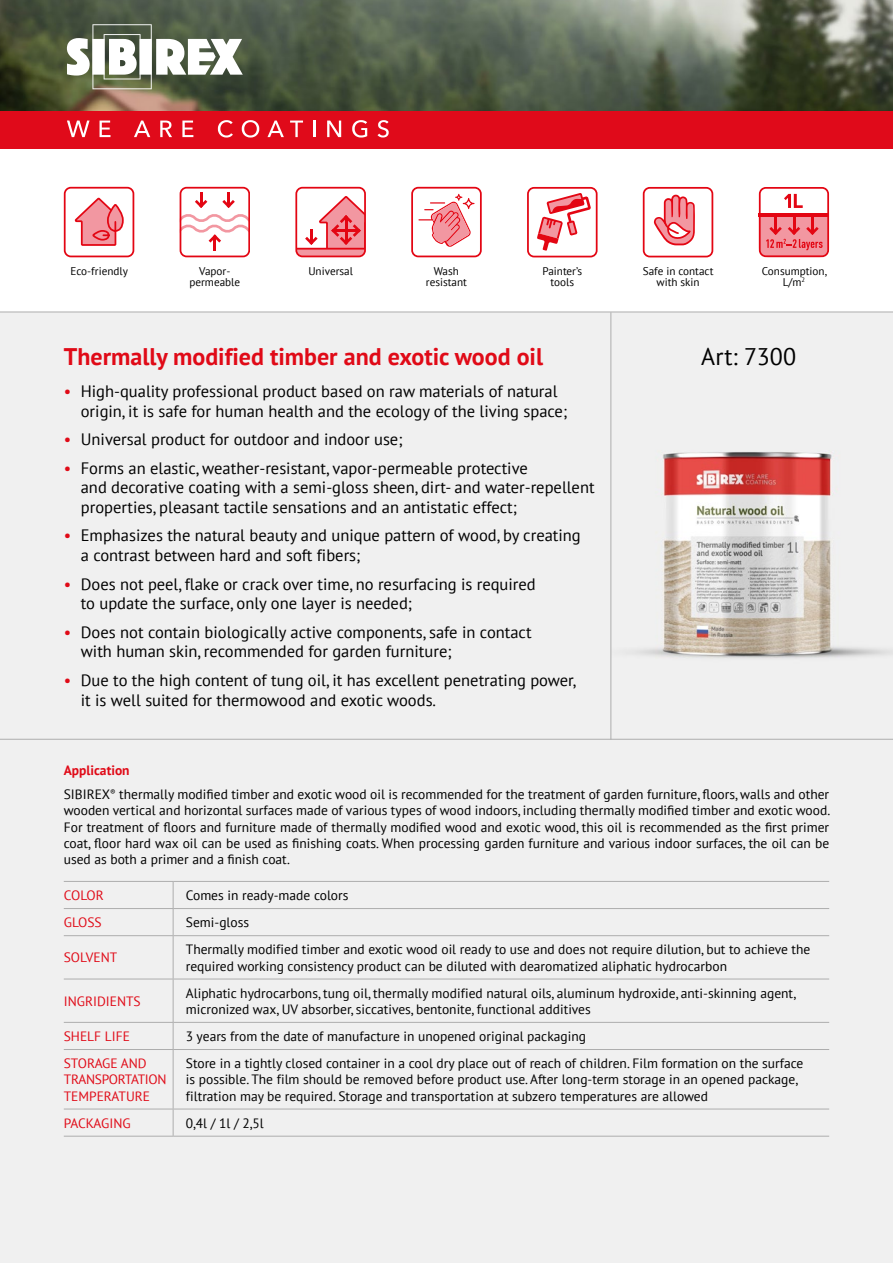
<style>
.page{position:relative;width:893px;height:1263px;background:#fff}
.page>*{position:absolute;margin:0;border:0;box-sizing:border-box;transform-origin:0 0}
.t1{font:700 24px "PT Sans";color:#e00a17}
.t2{font:24px "PT Sans";letter-spacing:.01em;color:#000}
.t3{font:16.5px/19.8px "PT Sans";color:#000}
.t4{font:13.5px/16.2px "PT Sans";color:#000}
.t5{font:13.5px "PT Sans";color:#e00a17}
.t6{font:13.5px/16.2px "PT Sans";letter-spacing:-.02em;color:#e00a17}
.t7{font:11.1px/11.1px "PT Sans";color:#000;text-align:center}
.s1{color:#e00a17}
.s2{font-weight:700;color:#e00a17}
</style>
<div class="page">
<div style="left:0;top:313px;width:893px;height:950px;background:#f0f0f0"></div>
<div style="left:0;top:111px;width:893px;height:38px;background:#e00a1a"></div>
<img style="left:0;top:0;width:893px;height:111px">
<svg style="left:67px;top:24px;width:176px;height:65px"></svg>
<svg style="left:67px;top:121px;width:23px;height:16px"></svg>
<svg style="left:100px;top:121px;width:10px;height:16px"></svg>
<svg style="left:134px;top:121px;width:16px;height:16px"></svg>
<svg style="left:160px;top:121px;width:12px;height:16px"></svg>
<svg style="left:182px;top:121px;width:11px;height:16px"></svg>
<svg style="left:218px;top:120px;width:15px;height:18px"></svg>
<svg style="left:242px;top:120px;width:17px;height:18px"></svg>
<svg style="left:267px;top:121px;width:17px;height:16px"></svg>
<svg style="left:290px;top:121px;width:13px;height:16px"></svg>
<svg style="left:313px;top:121px;width:2px;height:16px"></svg>
<svg style="left:327px;top:121px;width:14px;height:16px"></svg>
<svg style="left:352px;top:120px;width:15px;height:18px"></svg>
<svg style="left:377px;top:120px;width:12px;height:18px"></svg>
<svg style="left:173px;top:1023px;width:1px;height:26px"></svg>
<hr style="left:64px;top:1049px;width:109px;height:1px;background:#adadad">
<hr style="left:173px;top:1049px;width:656px;height:1px;background:#adadad">
<hr style="left:173px;top:1050px;width:1px;height:59px;background:#adadad">
<hr style="left:64px;top:1109px;width:109px;height:1px;background:#adadad">
<hr style="left:173px;top:1109px;width:656px;height:1px;background:#adadad">
<svg style="left:173px;top:1109px;width:1px;height:27px"></svg>
<hr style="left:64px;top:1136px;width:109px;height:1px;background:#adadad">
<hr style="left:173px;top:1136px;width:656px;height:1px;background:#adadad">
<hr style="left:64px;top:881px;width:109px;height:1px;background:#adadad">
<hr style="left:173px;top:881px;width:656px;height:1px;background:#adadad">
<hr style="left:64px;top:908px;width:109px;height:1px;background:#adadad">
<hr style="left:173px;top:908px;width:656px;height:1px;background:#adadad">
<svg style="left:173px;top:882px;width:1px;height:53px"></svg>
<hr style="left:64px;top:935px;width:109px;height:1px;background:#adadad">
<hr style="left:173px;top:935px;width:656px;height:1px;background:#adadad">
<hr style="left:173px;top:936px;width:1px;height:43px;background:#adadad">
<hr style="left:64px;top:979px;width:109px;height:1px;background:#adadad">
<hr style="left:173px;top:979px;width:656px;height:1px;background:#adadad">
<hr style="left:173px;top:979px;width:1px;height:43px;background:#adadad">
<hr style="left:64px;top:1022px;width:109px;height:1px;background:#adadad">
<hr style="left:173px;top:1022px;width:656px;height:1px;background:#adadad">
<img style="left:611px;top:382px;width:282px;height:323px">
<hr style="left:610px;top:312px;width:1px;height:428px;background:#adadad">
<hr style="left:0;top:739px;width:893px;height:1px;background:#adadad">
<hr style="left:0;top:312px;width:893px;height:1px;background:#adadad">
<div style="left:759px;top:187px;width:70px;height:70px;border:2px solid #e30613;border-radius:6px"></div>
<svg style="left:759px;top:194px;width:70px;height:63px"></svg>
<svg style="left:74px;top:197px;width:50px;height:49px"></svg>
<div style="left:64px;top:187px;width:70px;height:70px;border:2px solid #e30613;border-radius:6px"></div>
<svg style="left:180px;top:187px;width:70px;height:70px"></svg>
<div style="left:180px;top:187px;width:70px;height:70px;border:2px solid #e30613;border-radius:6px"></div>
<svg style="left:296px;top:196px;width:67px;height:60px"></svg>
<div style="left:296px;top:187px;width:70px;height:70px;border:2px solid #e30613;border-radius:6px"></div>
<svg style="left:418px;top:194px;width:56px;height:53px"></svg>
<div style="left:411px;top:187px;width:71px;height:70px;border:2px solid #e30613;border-radius:6px"></div>
<svg style="left:537px;top:193px;width:54px;height:58px"></svg>
<div style="left:527px;top:187px;width:70px;height:70px;border:2px solid #e30613;border-radius:6px"></div>
<div style="left:643px;top:187px;width:70px;height:70px;border:2px solid #e30613;border-radius:6px"></div>
<svg style="left:654px;top:195px;width:41px;height:50px"></svg>
<p class="t7" style="left:71px;top:265px;width:59px">Eco-friendly</p>
<p class="t7" style="left:189px;top:265px;width:52px">Vapor&shy;permeable</p>
<p class="t7" style="left:308px;top:265px;width:46px">Universal</p>
<p class="t7" style="left:426px;top:265px;width:43px">Wash resistant</p>
<p class="t7" style="left:542px;top:265px;width:41px">Painter’s tools</p>
<p class="t7" style="left:643px;top:265px;width:72px">Safe in contact with skin</p>
<p class="t7" style="left:762px;top:265px;width:66px">Consumption,<br>L/m<sup>2</sup></p>
<h1 class="t1" style="left:64px;top:340px;width:481px">Thermally modified timber and exotic wood oil</h1>
<h1 class="t2" style="left:701px;top:341px;width:97px">Art: 7300</h1>
<p class="t3" style="left:81px;top:381px;width:488px;text-indent:-17px"><span class="s1">•</span> High-quality professional product based on raw materials of natural origin, it is safe for human health and the ecology of the living space;</p>
<p class="t3" style="left:64px;top:429px;width:340px"><span class="s1">•</span> Universal product for outdoor and indoor use;</p>
<p class="t3" style="left:81px;top:457px;width:515px;text-indent:-17px"><span class="s1">•</span> Forms an elastic, weather-resistant, vapor-permeable protective<br>and decorative coating with a semi-gloss sheen, dirt- and water-repellent properties, pleasant tactile sensations and an antistatic effect;</p>
<p class="t3" style="left:81px;top:525px;width:501px;text-indent:-17px"><span class="s1">•</span> Emphasizes the natural beauty and unique pattern of wood, by creating a contrast between hard and soft fibers;</p>
<p class="t3" style="left:81px;top:573px;width:456px;text-indent:-17px"><span class="s1">•</span> Does not peel, flake or crack over time, no resurfacing is required to update the surface, only one layer is needed;</p>
<p class="t3" style="left:81px;top:622px;width:452px;text-indent:-17px"><span class="s1">•</span> Does not contain biologically active components, safe in contact with human skin, recommended for garden furniture;</p>
<p class="t3" style="left:81px;top:670px;width:497px;text-indent:-17px"><span class="s1">•</span> Due to the high content of tung oil, it has excellent penetrating power, it is well suited for thermowood and exotic woods.</p>
<p class="t4" style="left:64px;top:757px;width:767px;line-height:24.8px"><span class="s2">Application<br></span>SIBIREX<sup>®</sup> thermally modified timber and exotic wood oil is recommended for the treatment of garden furniture, floors, walls and other</p>
<p class="t4" style="left:64px;top:802px;width:768px;text-align:justify">wooden vertical and horizontal surfaces made of various types of wood indoors, including thermally modified timber and exotic wood.<br>For treatment of floors and furniture made of thermally modified wood and exotic wood, this oil is recommended as the first primer coat, floor hard wax oil can be used as finishing coats. When processing garden furniture and various indoor surfaces, the oil can be used as both a primer and a finish coat.</p>
<p class="t5" style="left:64px;top:887px;width:41px">COLOR</p>
<p class="t4" style="left:186px;top:887px;width:164px">Comes in ready-made colors</p>
<p class="t5" style="left:64px;top:914px;width:39px">GLOSS</p>
<p class="t4" style="left:186px;top:914px;width:65px">Semi-gloss</p>
<p class="t5" style="left:64px;top:949px;width:55px">SOLVENT</p>
<p class="t4" style="left:186px;top:941px;width:626px">Thermally modified timber and exotic wood oil ready to use and does not require dilution, but to achieve the required working consistency product can be diluted with dearomatized aliphatic hydrocarbon</p>
<p class="t5" style="left:64px;top:992px;width:78px">INGRIDIENTS</p>
<p class="t4" style="left:186px;top:984px;width:612px">Aliphatic hydrocarbons, tung oil, thermally modified natural oils, aluminum hydroxide, anti-skinning agent, micronized wax, UV absorber, siccatives, bentonite, functional additives</p>
<p class="t5" style="left:64px;top:1027px;width:68px">SHELF LIFE</p>
<p class="t4" style="left:186px;top:1028px;width:402px">3 years from the date of manufacture in unopened original packaging</p>
<p class="t6" style="left:64px;top:1055px;width:104px">STORAGE AND<br>TRANSPORTATION<br>TEMPERATURE</p>
<p class="t4" style="left:186px;top:1055px;width:619px">Store in a tightly closed container in a cool dry place out of reach of children. Film formation on the surface is possible. The film should be removed before product use. After long-term storage in an opened package, filtration may be required. Storage and transportation at subzero temperatures are allowed</p>
<p class="t5" style="left:64px;top:1114px;width:68px">PACKAGING</p>
<p class="t4" style="left:186px;top:1114px;width:79px">0,4l / 1l / 2,5l</p>
</div>
